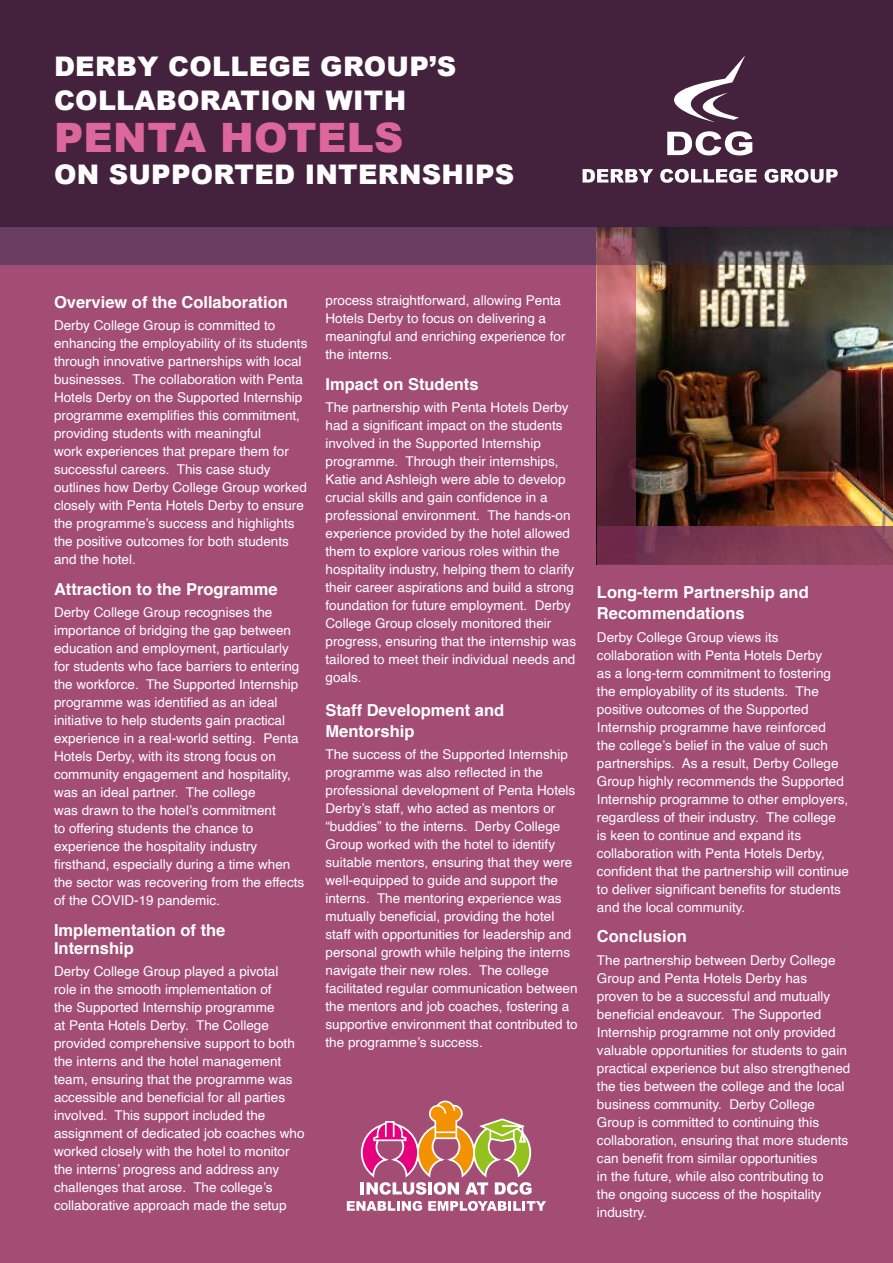
<style>
.page{position:relative;width:893px;height:1263px;background:#a34d74}
.page>*{position:absolute;margin:0;border:0;box-sizing:border-box;transform-origin:0 0}
.Paragraph_Style_3{font:900 40.5px "Arial";letter-spacing:.01em;color:#db679b}
.Paragraph_Style_3-2{font:900 27px/34.5px "Arial";letter-spacing:.01em;color:#fff}
.Body_text{font:700 16.5px/21px "Helvetica";color:#fff}
.Body_text-2{font:13.5px/18px "Helvetica";color:#fff}
</style>
<div class="page">
<img style="left:635px;top:265px;width:258px;height:261px">
<div style="left:0;top:0;width:893px;height:226px;background:#44213c"></div>
<svg style="left:674px;top:55px;width:71px;height:67px"></svg>
<svg style="left:667px;top:131px;width:85px;height:24px"></svg>
<svg style="left:583px;top:169px;width:70px;height:14px"></svg>
<svg style="left:660px;top:169px;width:97px;height:14px"></svg>
<svg style="left:765px;top:169px;width:73px;height:14px"></svg>
<svg style="left:0;top:226px;width:893px;height:39px;background:#5a3a54"></svg>
<svg style="left:597px;top:227px;width:38px;height:299px;background:#82414c"></svg>
<div style="left:597px;top:526px;width:296px;height:38px;background:linear-gradient(to right,#6b2a49,#914a5f)"></div>
<svg style="left:360px;top:1100px;width:172px;height:95px"></svg>
<svg style="left:347px;top:1201px;width:75px;height:10px"></svg>
<svg style="left:428px;top:1201px;width:118px;height:10px"></svg>
<p class="Paragraph_Style_3-2" style="left:54px;top:48px;width:404px">DERBY COLLEGE GROUP’S<br>COLLABORATION WITH</p>
<p class="Paragraph_Style_3" style="left:54px;top:108px;width:351px">PENTA HOTELS</p>
<p class="Paragraph_Style_3-2" style="left:54px;top:156px;width:462px">ON SUPPORTED INTERNSHIPS</p>
<p class="Body_text" style="left:54px;top:291px;width:235px">Overview of the Collaboration</p>
<p class="Body_text-2" style="left:54px;top:316px;width:255px">Derby College Group is committed to enhancing the employability of its students through innovative partnerships with local businesses. The collaboration with Penta Hotels Derby on the Supported Internship programme exemplifies this commitment, providing students with meaningful<br>work experiences that prepare them for successful careers. This case study outlines how Derby College Group worked closely with Penta Hotels Derby to ensure the programme’s success and highlights the positive outcomes for both students and the hotel.</p>
<p class="Body_text" style="left:54px;top:578px;width:225px">Attraction to the Programme</p>
<p class="Body_text-2" style="left:54px;top:603px;width:252px">Derby College Group recognises the importance of bridging the gap between education and employment, particularly for students who face barriers to entering the workforce. The Supported Internship programme was identified as an ideal initiative to help students gain practical experience in a real-world setting. Penta Hotels Derby, with its strong focus on community engagement and hospitality, was an ideal partner. The college<br>was drawn to the hotel’s commitment<br>to offering students the chance to experience the hospitality industry firsthand, especially during a time when the sector was recovering from the effects of the COVID-19 pandemic.</p>
<p class="Body_text" style="left:54px;top:921px;width:173px;line-height:18px">Implementation of the<br>Internship</p>
<p class="Body_text-2" style="left:54px;top:962px;width:252px">Derby College Group played a pivotal<br>role in the smooth implementation of<br>the Supported Internship programme<br>at Penta Hotels Derby. The College provided comprehensive support to both the interns and the hotel management team, ensuring that the programme was accessible and beneficial for all parties involved. This support included the assignment of dedicated job coaches who worked closely with the hotel to monitor the interns’ progress and address any challenges that arose. The college’s collaborative approach made the setup</p>
<p class="Body_text-2" style="left:325px;top:292px;width:242px">process straightforward, allowing Penta Hotels Derby to focus on delivering a meaningful and enriching experience for the interns.</p>
<p class="Body_text" style="left:325px;top:374px;width:155px">Impact on Students</p>
<p class="Body_text-2" style="left:325px;top:399px;width:252px">The partnership with Penta Hotels Derby had a significant impact on the students involved in the Supported Internship programme. Through their internships, Katie and Ashleigh were able to develop crucial skills and gain confidence in a professional environment. The hands-on experience provided by the hotel allowed them to explore various roles within the hospitality industry, helping them to clarify their career aspirations and build a strong foundation for future employment. Derby College Group closely monitored their progress, ensuring that the internship was tailored to meet their individual needs and goals.</p>
<p class="Body_text" style="left:325px;top:700px;width:180px">Staff Development and<br>Mentorship</p>
<p class="Body_text-2" style="left:325px;top:746px;width:254px">The success of the Supported Internship programme was also reflected in the professional development of Penta Hotels Derby’s staff, who acted as mentors or “buddies” to the interns. Derby College Group worked with the hotel to identify suitable mentors, ensuring that they were well-equipped to guide and support the interns. The mentoring experience was mutually beneficial, providing the hotel staff with opportunities for leadership and personal growth while helping the interns navigate their new roles. The college facilitated regular communication between the mentors and job coaches, fostering a supportive environment that contributed to the programme’s success.</p>
<p class="Body_text" style="left:597px;top:582px;width:213px">Long-term Partnership and<br>Recommendations</p>
<p class="Body_text-2" style="left:597px;top:628px;width:254px">Derby College Group views its collaboration with Penta Hotels Derby<br>as a long-term commitment to fostering the employability of its students. The positive outcomes of the Supported Internship programme have reinforced<br>the college’s belief in the value of such partnerships. As a result, Derby College Group highly recommends the Supported Internship programme to other employers, regardless of their industry. The college<br>is keen to continue and expand its collaboration with Penta Hotels Derby, confident that the partnership will continue to deliver significant benefits for students and the local community.</p>
<p class="Body_text" style="left:597px;top:926px;width:91px">Conclusion</p>
<p class="Body_text-2" style="left:597px;top:951px;width:255px">The partnership between Derby College Group and Penta Hotels Derby has proven to be a successful and mutually beneficial endeavour. The Supported Internship programme not only provided valuable opportunities for students to gain practical experience but also strengthened the ties between the college and the local business community. Derby College Group is committed to continuing this collaboration, ensuring that more students can benefit from similar opportunities<br>in the future, while also contributing to<br>the ongoing success of the hospitality industry.</p>
</div>
